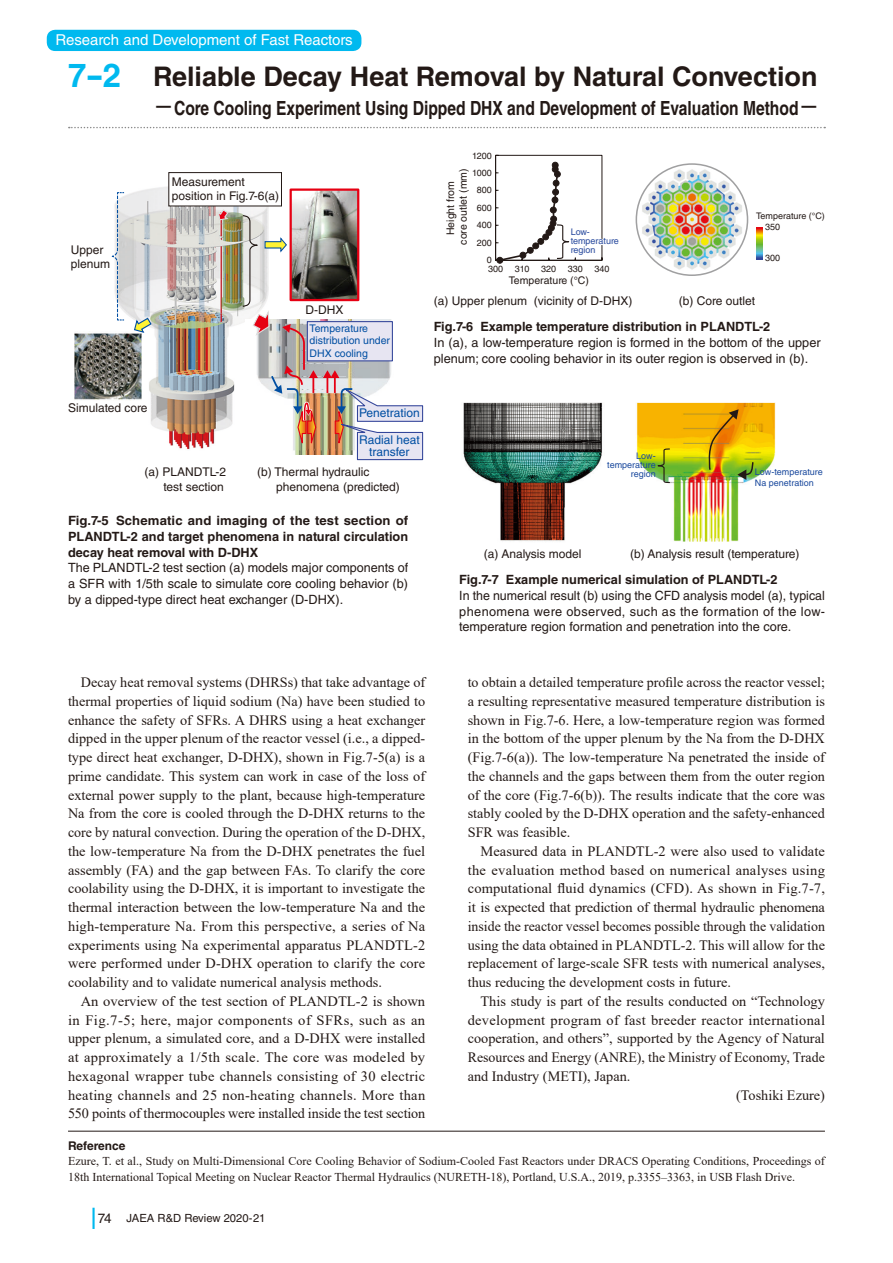
<style>
.page{position:relative;width:893px;height:1263px;background:#fff}
.page>*{position:absolute;margin:0;border:0;box-sizing:border-box;transform-origin:0 0}
.t1{font:700 27px "Helvetica LT Std";color:#231916}
.t2{font:700 19.5px "Helvetica LT Std";color:#231916;scale:.8 1}
.t3{font:15px "Helvetica LT Std";color:#fff}
.t4{font:14.25px/18.8px "Times New Roman";color:#231916;text-align:justify}
.t5{font:14.25px "Times New Roman";letter-spacing:.02em;color:#231916}
.t6{font:12.75px/15.8px "Helvetica LT Std";color:#231916;text-align:justify}
.t7{font:700 12.75px/15.8px "Helvetica LT Std";color:#231916;text-align:justify}
.t8{font:12px/15.8px "Times New Roman";color:#231916}
.t9{font:12px/14.4px "Helvetica LT Std";color:#231916}
.t10{font:12px/12px "Helvetica LT Std";color:#004ea2;text-align:center}
.t11{font:700 12px "Helvetica LT Std";color:#231916}
.t12{font:11.25px "Helvetica LT Std";color:#231916}
.t13{font:10.5px/12.6px "Helvetica LT Std";color:#231916;text-align:center}
.t14{font:10.5px/12.6px "Helvetica LT Std";color:#004ea2}
.t15{font:9px/10.9px "Helvetica LT Std";color:#231916}
.t16{font:9px/9px "Helvetica LT Std";color:#1a499d;text-align:right}
.t17{font:9px/9px "Helvetica LT Std";color:#27499d}
.s1{font-size:33px;color:#00b9ef}
.s2{font-family:"Hiragino Kaku W5 90 msp RKSJ H";font-weight:400;font-size:21px}
.s3{font-size:13.5px}
</style>
<div class="page">
<hr style="left:92px;top:1208px;width:3px;height:21px;background:#00b9ef">
<svg style="left:69px;top:127px;width:756px;height:1px"></svg>
<div style="left:47px;top:30px;width:314px;height:21px;background:#00b9ef;border-radius:9px"></div>
<hr style="left:68px;top:1131px;width:757px;height:1px;background:#231916">
<img style="left:124px;top:187px;width:146px;height:263px">
<img style="left:293px;top:191px;width:63px;height:24px">
<img style="left:74px;top:331px;width:67px;height:69px">
<svg style="left:134px;top:318px;width:18px;height:15px"></svg>
<svg style="left:218px;top:209px;width:10px;height:11px"></svg>
<svg style="left:111px;top:192px;width:13px;height:129px"></svg>
<div style="left:290px;top:188px;width:69px;height:113px;border:2px solid #e60013"></div>
<svg style="left:242px;top:215px;width:181px;height:246px"></svg>
<div style="left:168px;top:172px;width:114px;height:34px;background:#fff;border:1px solid #231916"></div>
<img style="left:635px;top:163px;width:114px;height:113px">
<div style="left:636px;top:163px;width:112px;height:113px;border:2px solid #a0a0a1;border-radius:50%"></div>
<svg style="left:756px;top:227px;width:7px;height:32px"></svg>
<div style="left:496px;top:257px;width:7px;height:7px;border:1px solid #231916;border-radius:50%"></div>
<svg style="left:495px;top:154px;width:108px;height:109px"></svg>
<img style="left:636px;top:403px;width:140px;height:138px">
<img style="left:463px;top:403px;width:139px;height:138px">
<svg style="left:657px;top:448px;width:14px;height:36px"></svg>
<svg style="left:707px;top:409px;width:47px;height:71px;background:#cfa20c"></svg>
<p class="t3" style="left:56px;top:31px;width:299px">Research and Development of Fast Reactors</p>
<h1 class="t1" style="left:68px;top:60px;width:751px"><span class="s1">7-2</span> Reliable Decay Heat Removal by Natural Convection</h1>
<h2 class="t2" style="left:153px;top:96px;width:835px"><span class="s2">－</span>Core Cooling Experiment Using Dipped DHX and Development of Evaluation Method<span class="s2">－</span></h2>
<p class="t9" style="left:71px;top:242px;width:41px">Upper plenum</p>
<p class="t9" style="left:172px;top:174px;width:109px">Measurement position in Fig.7-6(a)</p>
<p class="t9" style="left:305px;top:302px;width:39px">D-DHX</p>
<p class="t14" style="left:310px;top:322px;width:82px">Temperature distribution under<br>DHX cooling</p>
<p class="t15" style="left:472px;top:150px;width:21px">1200</p>
<p class="t13" style="left:444px;top:245px;width:78px;rotate:-90deg">Height from core outlet (mm)</p>
<p class="t15" style="left:472px;top:167px;width:21px">1000</p>
<p class="t15" style="left:477px;top:185px;width:17px">800</p>
<p class="t15" style="left:477px;top:202px;width:17px">600</p>
<p class="t15" style="left:765px;top:211px;width:61px;text-indent:-9px">Temperature (°C)<br>350</p>
<p class="t15" style="left:477px;top:220px;width:17px">400</p>
<p class="t17" style="left:571px;top:228px;width:50px">Low&shy;temperature region</p>
<p class="t15" style="left:477px;top:237px;width:17px">200</p>
<p class="t15" style="left:487px;top:254px;width:7px">0</p>
<p class="t15" style="left:765px;top:253px;width:17px">300</p>
<p class="t15" style="left:488px;top:263px;width:17px">300</p>
<p class="t15" style="left:541px;top:263px;width:17px">320</p>
<p class="t15" style="left:515px;top:263px;width:16px">310</p>
<p class="t15" style="left:568px;top:263px;width:17px">330</p>
<p class="t15" style="left:594px;top:263px;width:17px">340</p>
<p class="t13" style="left:509px;top:274px;width:82px">Temperature (°C)</p>
<p class="t9" style="left:434px;top:294px;width:200px">(a) Upper plenum (vicinity of D-DHX)</p>
<p class="t9" style="left:679px;top:294px;width:78px">(b) Core outlet</p>
<p class="t7" style="left:434px;top:319px;width:338px">Fig.7-6 Example temperature distribution in PLANDTL-2</p>
<p class="t6" style="left:434px;top:335px;width:388px">In (a), a low-temperature region is formed in the bottom of the upper plenum; core cooling behavior in its outer region is observed in (b).</p>
<p class="t9" style="left:68px;top:401px;width:81px">Simulated core</p>
<p class="t9" style="left:144px;top:465px;width:83px;text-align:right">(a) PLANDTL-2 test section</p>
<p class="t10" style="left:359px;top:407px;width:62px">Penetration</p>
<p class="t10" style="left:359px;top:434px;width:62px">Radial heat transfer</p>
<p class="t9" style="left:276px;top:465px;width:125px;text-indent:-19px">(b) Thermal hydraulic phenomena (predicted)</p>
<p class="t7" style="left:68px;top:513px;width:342px">Fig.7-5 Schematic and imaging of the test section of PLANDTL-2 and target phenomena in natural circulation decay heat removal with D-DHX</p>
<p class="t6" style="left:68px;top:560px;width:342px">The PLANDTL-2 test section (a) models major components of a SFR with 1/5th scale to simulate core cooling behavior (b) by a dipped-type direct heat exchanger (D-DHX).</p>
<p class="t16" style="left:607px;top:451px;width:50px">Low&shy;temperature region</p>
<p class="t16" style="left:755px;top:467px;width:70px;line-height:10.8px;text-align:left">Low-temperature<br>Na penetration</p>
<p class="t9" style="left:484px;top:547px;width:99px">(a) Analysis model</p>
<p class="t9" style="left:630px;top:547px;width:171px">(b) Analysis result (temperature)</p>
<p class="t7" style="left:459px;top:571px;width:320px">Fig.7-7 Example numerical simulation of PLANDTL-2</p>
<p class="t6" style="left:459px;top:587px;width:367px">In the numerical result (b) using the CFD analysis model (a), typical phenomena were observed, such as the formation of the low&shy;temperature region formation and penetration into the core.</p>
<p class="t4" style="left:68px;top:672px;width:359px;text-indent:13px">Decay heat removal systems (DHRSs) that take advantage of thermal properties of liquid sodium (Na) have been studied to enhance the safety of SFRs. A DHRS using a heat exchanger dipped in the upper plenum of the reactor vessel (i.e., a dipped&shy;type direct heat exchanger, D-DHX), shown in Fig.7-5(a) is a prime candidate. This system can work in case of the loss of external power supply to the plant, because high-temperature Na from the core is cooled through the D-DHX returns to the core by natural convection. During the operation of the D-DHX, the low-temperature Na from the D-DHX penetrates the fuel assembly (FA) and the gap between FAs. To clarify the core coolability using the D-DHX, it is important to investigate the thermal interaction between the low-temperature Na and the high-temperature Na. From this perspective, a series of Na experiments using Na experimental apparatus PLANDTL-2 were performed under D-DHX operation to clarify the core coolability and to validate numerical analysis methods.</p>
<p class="t4" style="left:68px;top:991px;width:359px;text-indent:13px">An overview of the test section of PLANDTL-2 is shown in Fig.7-5; here, major components of SFRs, such as an upper plenum, a simulated core, and a D-DHX were installed at approximately a 1/5th scale. The core was modeled by hexagonal wrapper tube channels consisting of 30 electric heating channels and 25 non-heating channels. More than 550 points of thermocouples were installed inside the test section</p>
<p class="t4" style="left:468px;top:672px;width:359px">to obtain a detailed temperature profile across the reactor vessel; a resulting representative measured temperature distribution is shown in Fig.7-6. Here, a low-temperature region was formed in the bottom of the upper plenum by the Na from the D-DHX (Fig.7-6(a)). The low-temperature Na penetrated the inside of the channels and the gaps between them from the outer region of the core (Fig.7-6(b)). The results indicate that the core was stably cooled by the D-DHX operation and the safety-enhanced SFR was feasible.</p>
<p class="t4" style="left:468px;top:841px;width:359px;text-indent:13px">Measured data in PLANDTL-2 were also used to validate the evaluation method based on numerical analyses using computational fluid dynamics (CFD). As shown in Fig.7-7, it is expected that prediction of thermal hydraulic phenomena inside the reactor vessel becomes possible through the validation using the data obtained in PLANDTL-2. This will allow for the replacement of large-scale SFR tests with numerical analyses, thus reducing the development costs in future.</p>
<p class="t4" style="left:480px;top:991px;width:346px">This study is part of the results conducted on “Technology</p>
<p class="t5" style="left:468px;top:1010px;width:359px">development program of fast breeder reactor international</p>
<p class="t4" style="left:468px;top:1029px;width:359px">cooperation, and others”, supported by the Agency of Natural</p>
<p class="t4" style="left:468px;top:1047px;width:359px">Resources and Energy (ANRE), the Ministry of Economy, Trade</p>
<p class="t4" style="left:468px;top:1066px;width:164px">and Industry (METI), Japan.</p>
<p class="t4" style="left:736px;top:1085px;width:90px">(Toshiki Ezure)</p>
<p class="t11" style="left:68px;top:1138px;width:59px">Reference</p>
<p class="t8" style="left:68px;top:1153px;width:758px">Ezure, T. et al., Study on Multi-Dimensional Core Cooling Behavior of Sodium-Cooled Fast Reactors under DRACS Operating Conditions, Proceedings of<br>18th International Topical Meeting on Nuclear Reactor Thermal Hydraulics (NURETH-18), Portland, U.S.A., 2019, p.3355–3363, in USB Flash Drive.</p>
<p class="t12" style="left:98px;top:1211px;width:169px"><span class="s3">74</span> JAEA R&amp;D Review 2020-21</p>
</div>
